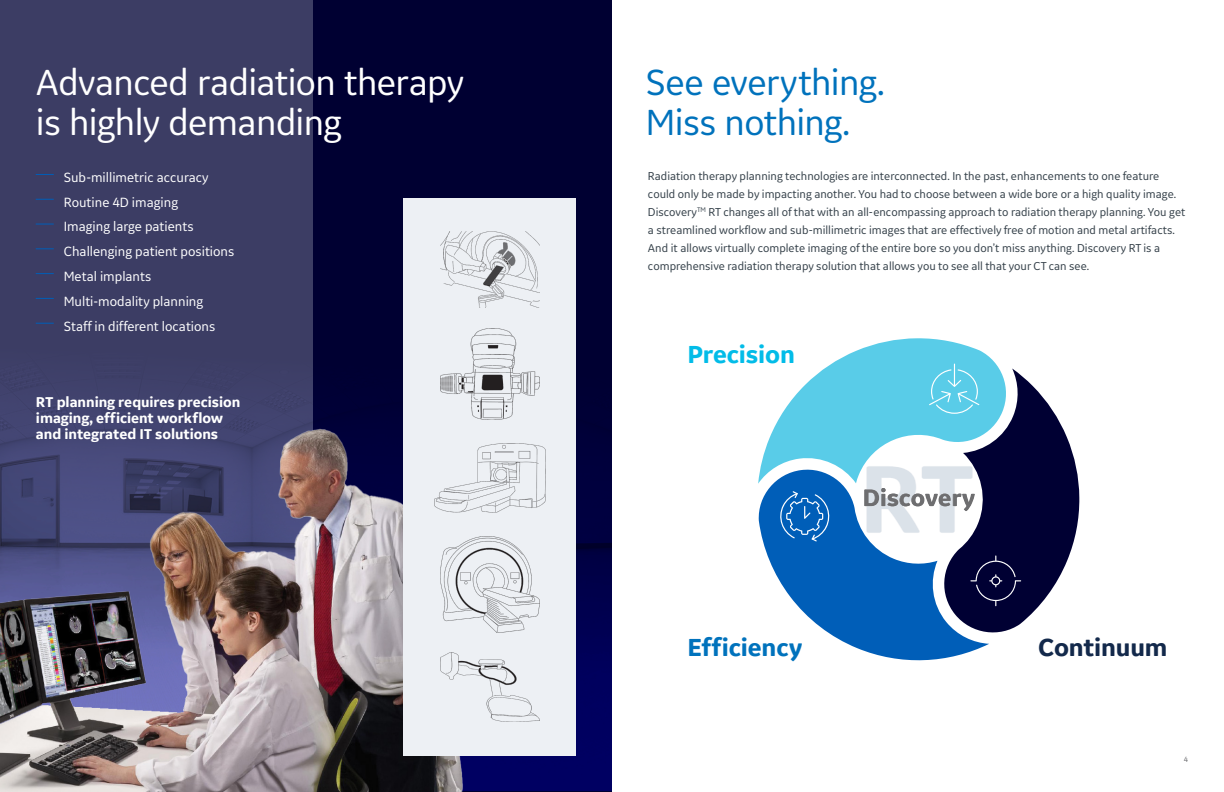
<style>
.page{position:relative;width:1224px;height:792px;background:#fff}
.page>*{position:absolute;margin:0;border:0;box-sizing:border-box;transform-origin:0 0}
.H_4_Reg{font:38px/40px "GE Inspira Sans";letter-spacing:-.015em;color:#fff}
.H_4_Reg-2{font:38px "GE Inspira Sans";letter-spacing:-.015em;color:#0072bc}
.Body_Title{font:700 26px "GE Inspira Sans";letter-spacing:-.005em;color:#0072bc}
.Body_Title-2{font:700 26px "GE Inspira Sans";letter-spacing:-.01em;color:#02bce8}
.Body_Title-3{font:700 26px "GE Inspira Sans";letter-spacing:-.01em;color:#13294b}
.Sub_Title_Text{font:700 15px/16px "GE Inspira Sans";letter-spacing:-.005em;color:#fff}
.Body_Text{font:14px "GE Inspira Sans";color:#fff}
.Body_Text-2{font:12px/18px "GE Inspira Sans";color:#333f48}
._8pt_9_5-caption{font:8px "GE Inspira Sans";color:#6c6d70}
</style>
<div class="page">
<div style="left:0;top:0;width:612px;height:792px;background:#000032"></div>
<div style="left:0;top:0;width:312px;height:792px;background:#3c3d64"></div>
<img style="left:0;top:350px;width:612px;height:440px">
<svg style="left:36px;top:174px;width:18px;height:1px"></svg>
<svg style="left:36px;top:199px;width:18px;height:1px"></svg>
<svg style="left:36px;top:224px;width:18px;height:1px"></svg>
<svg style="left:36px;top:248px;width:18px;height:1px"></svg>
<svg style="left:36px;top:273px;width:18px;height:1px"></svg>
<svg style="left:36px;top:298px;width:18px;height:1px"></svg>
<svg style="left:36px;top:323px;width:18px;height:1px"></svg>
<img style="left:0;top:420px;width:510px;height:372px">
<div style="left:404px;top:198px;width:172px;height:558px;background:#edf0f4"></div>
<img style="left:441px;top:231px;width:98px;height:76px">
<img style="left:441px;top:328px;width:98px;height:91px">
<img style="left:435px;top:444px;width:110px;height:69px">
<img style="left:441px;top:537px;width:98px;height:96px">
<img style="left:441px;top:653px;width:98px;height:69px">
<svg style="left:837px;top:638px;width:152px;height:23px;fill:#005eb8"></svg>
<svg style="left:758px;top:338px;width:322px;height:300px"></svg>
<p class="H_4_Reg" style="left:36px;top:61px;width:430px">Advanced radiation therapy is highly demanding</p>
<p class="Body_Text" style="left:64px;top:168px;width:146px">Sub-millimetric accuracy</p>
<p class="Body_Text" style="left:64px;top:193px;width:116px">Routine 4D imaging</p>
<p class="Body_Text" style="left:64px;top:218px;width:131px">Imaging large patients</p>
<p class="Body_Text" style="left:64px;top:243px;width:172px">Challenging patient positions</p>
<p class="Body_Text" style="left:64px;top:268px;width:89px">Metal implants</p>
<p class="Body_Text" style="left:64px;top:293px;width:141px">Multi-modality planning</p>
<p class="Body_Text" style="left:64px;top:317px;width:153px">Staff in different locations</p>
<p class="Sub_Title_Text" style="left:36px;top:393px;width:206px">RT planning requires precision imaging, efficient workflow and integrated IT solutions</p>
<p class="H_4_Reg-2" style="left:646px;top:59px;width:240px">See everything.</p>
<p class="H_4_Reg-2" style="left:646px;top:99px;width:206px">Miss nothing.</p>
<p class="Body_Text-2" style="left:648px;top:167px;width:539px">Radiation therapy planning technologies are interconnected. In the past, enhancements to one feature could only be made by impacting another. You had to choose between a wide bore or a high quality image.<br>Discovery<sup>TM</sup> RT changes all of that with an all-encompassing approach to radiation therapy planning. You get a streamlined workflow and sub-millimetric images that are effectively free of motion and metal artifacts.<br>And it allows virtually complete imaging of the entire bore so you don’t miss anything. Discovery RT is a comprehensive radiation therapy solution that allows you to see all that your CT can see.</p>
<p class="Body_Title-2" style="left:687px;top:338px;width:109px">Precision</p>
<p class="Body_Title" style="left:687px;top:631px;width:117px">Efficiency</p>
<p class="Body_Title-3" style="left:1038px;top:631px;width:131px">Continuum</p>
<p class="_8pt_9_5-caption" style="left:1184px;top:755px;width:6px">4</p>
</div>
